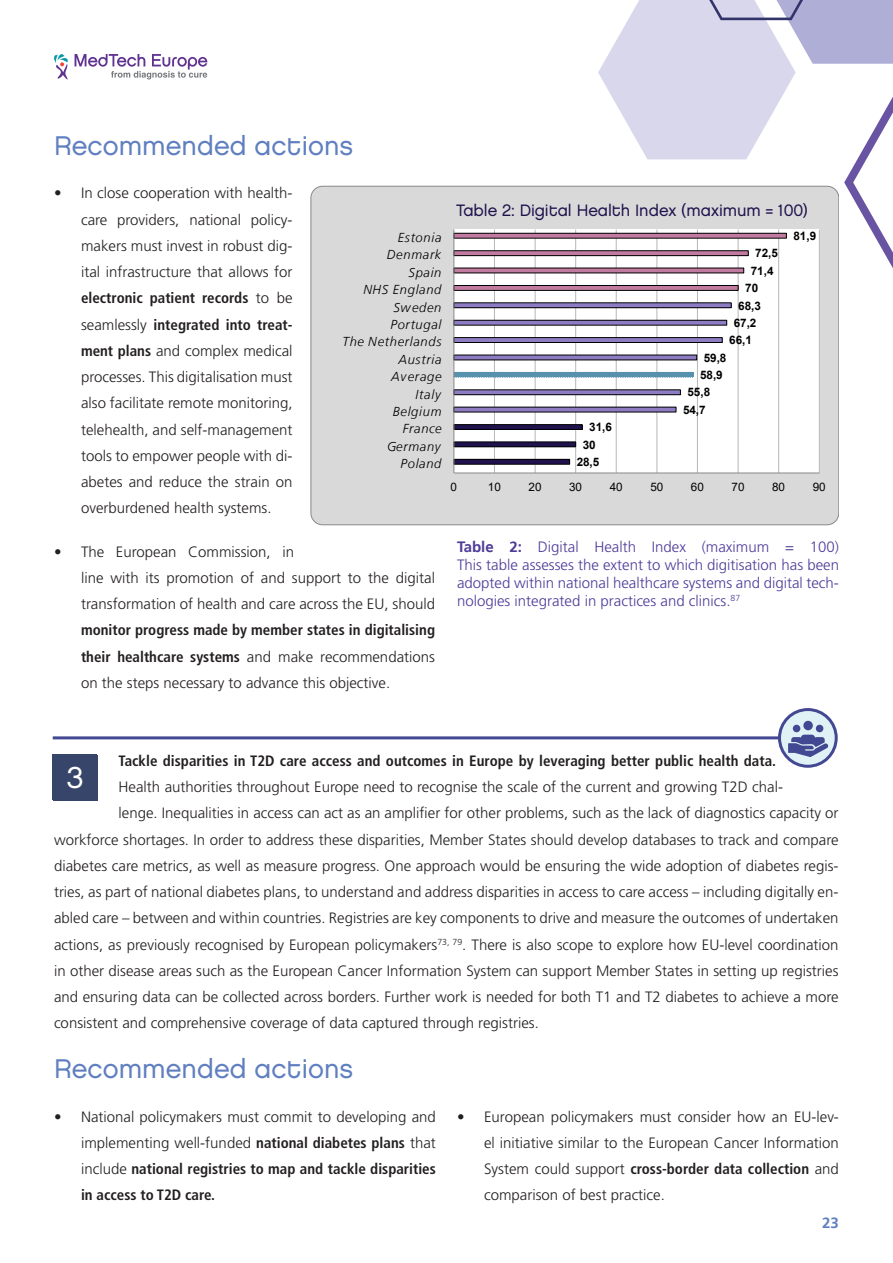
<style>
.page{position:relative;width:893px;height:1263px;background:#fff}
.page>*{position:absolute;margin:0;border:0;box-sizing:border-box;transform-origin:0 0}
.t1{font:30px "Chalet London Nineteen Eighty";color:#fff}
.Leipateksti{font:27px "Chalet London Nineteen Eighty";color:#607fc0}
.t2{font:16.5px "Chalet London Nineteen Eighty";letter-spacing:-.005em;color:#20124d}
.Leipateksti-2{font:300 15px/26.2px "Frutiger LT Std";color:#231f20;text-align:justify}
.Leipateksti-3{font:700 condensed 15px/26.2px "Frutiger LT Std";color:#231f20;text-align:justify}
.Leipateksti_tiivis{font:300 15px/18px "Frutiger LT Std";color:#4e3b98;text-align:justify}
.t3{font:700 15px "Frutiger LT";color:#607fc0}
.t4{font:italic 300 12.9px/17.4px "Frutiger LT";letter-spacing:.055em;color:#000;text-align:right}
.t5{font:700 11.7px "Arial";color:#000}
.t6{font:11.7px "Arial";color:#000}
.s1{font-weight:700;font-stretch:condensed}
.s2{font-family:"Frutiger LT";font-weight:700}
.s3{font-weight:300;font-stretch:normal}
</style>
<div class="page">
<svg style="left:75px;top:54px;width:132px;height:25px"></svg>
<svg style="left:54px;top:54px;width:14px;height:26px"></svg>
<hr style="left:53px;top:736px;width:769px;height:3px;background:#434892">
<svg style="left:779px;top:709px;width:57px;height:57px"></svg>
<div style="left:778px;top:708px;width:60px;height:60px;border:3px solid #434892;border-radius:50%"></div>
<div style="left:53px;top:755px;width:44px;height:45px;background:#38456b"></div>
<svg style="left:788px;top:735px;width:40px;height:22px"></svg>
<div style="left:803px;top:721px;width:10px;height:9px;background:#434892;border-radius:50%"></div>
<div style="left:816px;top:725px;width:7px;height:7px;background:#434892;border-radius:50%"></div>
<div style="left:793px;top:725px;width:7px;height:7px;background:#434892;border-radius:50%"></div>
<div style="left:311px;top:186px;width:528px;height:339px;background:#d9d9d9;border-radius:12px"></div>
<div style="left:454px;top:230px;width:365px;height:243px;background:#fff"></div>
<hr style="left:494px;top:230px;width:1px;height:243px;background:#b7b7b7">
<hr style="left:535px;top:230px;width:1px;height:243px;background:#b7b7b7">
<hr style="left:575px;top:230px;width:1px;height:243px;background:#b7b7b7">
<hr style="left:616px;top:230px;width:1px;height:243px;background:#b7b7b7">
<hr style="left:657px;top:230px;width:1px;height:243px;background:#b7b7b7">
<hr style="left:697px;top:230px;width:1px;height:243px;background:#b7b7b7">
<hr style="left:738px;top:230px;width:1px;height:243px;background:#b7b7b7">
<hr style="left:778px;top:230px;width:1px;height:243px;background:#b7b7b7">
<hr style="left:819px;top:230px;width:1px;height:243px;background:#b7b7b7">
<div style="left:454px;top:233px;width:332px;height:5px;background:#c27ba0"></div>
<div style="left:454px;top:233px;width:333px;height:6px;border:1px solid #000"></div>
<div style="left:454px;top:251px;width:294px;height:5px;background:#c27ba0"></div>
<div style="left:454px;top:250px;width:295px;height:6px;border:1px solid #000"></div>
<div style="left:454px;top:268px;width:290px;height:5px;background:#c27ba0"></div>
<div style="left:454px;top:285px;width:284px;height:5px;background:#c27ba0"></div>
<div style="left:454px;top:285px;width:285px;height:6px;border:1px solid #000"></div>
<div style="left:454px;top:303px;width:277px;height:5px;background:#8e7cc3"></div>
<div style="left:454px;top:302px;width:278px;height:6px;border:1px solid #000"></div>
<div style="left:454px;top:320px;width:273px;height:5px;background:#8e7cc3"></div>
<div style="left:454px;top:320px;width:273px;height:6px;border:1px solid #000"></div>
<hr style="left:454px;top:338px;width:268px;height:4px;background:#8e7cc3">
<div style="left:454px;top:337px;width:269px;height:6px;border:1px solid #000"></div>
<div style="left:454px;top:355px;width:243px;height:5px;background:#8e7cc3"></div>
<div style="left:454px;top:372px;width:239px;height:5px;background:#5891ad"></div>
<div style="left:454px;top:372px;width:239px;height:6px;border:1px dashed #5891ad"></div>
<div style="left:454px;top:390px;width:226px;height:5px;background:#8e7cc3"></div>
<div style="left:454px;top:389px;width:227px;height:6px;border:1px solid #000"></div>
<div style="left:454px;top:407px;width:222px;height:5px;background:#8e7cc3"></div>
<hr style="left:454px;top:425px;width:128px;height:4px;background:#20124d">
<div style="left:454px;top:424px;width:129px;height:6px;border:1px solid #000"></div>
<div style="left:454px;top:442px;width:122px;height:5px;background:#20124d"></div>
<div style="left:454px;top:441px;width:122px;height:6px;border:1px solid #000"></div>
<div style="left:454px;top:459px;width:116px;height:5px;background:#20124d"></div>
<div style="left:454px;top:459px;width:116px;height:6px;border:1px solid #000"></div>
<hr style="left:454px;top:473px;width:365px;height:1px;background:#898989">
<hr style="left:454px;top:230px;width:1px;height:243px;background:#898989">
<svg style="left:598px;top:0;width:295px;height:268px"></svg>
<p class="Leipateksti" style="left:54px;top:129px;width:301px">Recommended actions</p>
<p class="Leipateksti-2" style="left:81px;top:180px;width:213px;text-indent:-27px">• In close cooperation with health&shy;care providers, national policy&shy;makers must invest in robust dig&shy;ital infrastructure that allows for <span class="s1">electronic patient records</span> to be seamlessly <span class="s1">integrated into treat&shy;ment plans</span> and complex medical processes. This digitalisation must also facilitate remote monitoring, telehealth, and self-management tools to empower people with di&shy;abetes and reduce the strain on overburdened health systems.</p>
<p class="Leipateksti-2" style="left:81px;top:538px;width:356px;text-align:left;text-indent:-27px">• The European Commission, in<br>line with its promotion of and support to the digital transformation of health and care across the EU, should <span class="s1">monitor progress made by member states in digitalising their healthcare systems</span> and make recommendations on the steps necessary to advance this objective.</p>
<p class="t4" style="left:343px;top:229px;width:101px">Estonia<br>Denmark<br>Spain<br>NHS England<br>Sweden<br>Portugal<br>The Netherlands<br>Austria<br>Average<br>Italy<br>Belgium<br>France<br>Germany<br>Poland</p>
<p class="t2" style="left:456px;top:200px;width:353px">Table 2: Digital Health Index (maximum = 100)</p>
<p class="t5" style="left:589px;top:419px;width:24px">31,6</p>
<p class="t5" style="left:583px;top:436px;width:14px">30</p>
<p class="t5" style="left:577px;top:454px;width:24px">28,5</p>
<p class="t5" style="left:755px;top:245px;width:24px">72,5</p>
<p class="t5" style="left:751px;top:262px;width:24px">71,4</p>
<p class="t5" style="left:745px;top:280px;width:14px">70</p>
<p class="t5" style="left:738px;top:297px;width:24px">68,3</p>
<p class="t5" style="left:734px;top:315px;width:24px">67,2</p>
<p class="t5" style="left:729px;top:332px;width:24px">66,1</p>
<p class="t5" style="left:704px;top:349px;width:24px">59,8</p>
<p class="t5" style="left:700px;top:367px;width:24px">58,9</p>
<p class="t5" style="left:687px;top:384px;width:24px">55,8</p>
<p class="t5" style="left:683px;top:401px;width:24px">54,7</p>
<p class="t5" style="left:793px;top:228px;width:24px">81,9</p>
<p class="t6" style="left:451px;top:478px;width:8px">0</p>
<p class="t6" style="left:488px;top:478px;width:14px">10</p>
<p class="t6" style="left:529px;top:478px;width:14px">20</p>
<p class="t6" style="left:569px;top:478px;width:14px">30</p>
<p class="t6" style="left:610px;top:478px;width:14px">40</p>
<p class="t6" style="left:650px;top:478px;width:14px">50</p>
<p class="t6" style="left:691px;top:478px;width:14px">60</p>
<p class="t6" style="left:732px;top:478px;width:14px">70</p>
<p class="t6" style="left:772px;top:478px;width:14px">80</p>
<p class="t6" style="left:813px;top:478px;width:14px">90</p>
<p class="Leipateksti_tiivis" style="left:457px;top:538px;width:383px"><span class="s2">Table 2:</span> Digital Health Index (maximum = 100)<br>This table assesses the extent to which digitisation has been adopted within national healthcare systems and digital tech&shy;nologies integrated in practices and clinics.<sup>87</sup></p>
<p class="Leipateksti-3" style="left:119px;top:747px;width:659px">Tackle disparities in T2D care access and outcomes in Europe by leveraging better public health data.</p>
<p class="Leipateksti-2" style="left:119px;top:774px;width:666px">Health authorities throughout Europe need to recognise the scale of the current and growing T2D chal-</p>
<p class="Leipateksti-2" style="left:119px;top:800px;width:721px">lenge. Inequalities in access can act as an amplifier for other problems, such as the lack of diagnostics capacity or</p>
<p class="Leipateksti-2" style="left:54px;top:826px;width:786px">workforce shortages. In order to address these disparities, Member States should develop databases to track and compare</p>
<p class="Leipateksti-2" style="left:54px;top:853px;width:786px">diabetes care metrics, as well as measure progress. One approach would be ensuring the wide adoption of diabetes regis-</p>
<p class="Leipateksti-2" style="left:54px;top:879px;width:786px">tries, as part of national diabetes plans, to understand and address disparities in access to care access – including digitally en-</p>
<p class="Leipateksti-2" style="left:54px;top:905px;width:786px">abled care – between and within countries. Registries are key components to drive and measure the outcomes of undertaken</p>
<p class="Leipateksti-2" style="left:54px;top:931px;width:786px">actions, as previously recognised by European policymakers<sup>73,</sup> <sup>79</sup>. There is also scope to explore how EU-level coordination</p>
<p class="Leipateksti-2" style="left:54px;top:958px;width:786px">in other disease areas such as the European Cancer Information System can support Member States in setting up registries</p>
<p class="Leipateksti-2" style="left:54px;top:984px;width:786px">and ensuring data can be collected across borders. Further work is needed for both T1 and T2 diabetes to achieve a more</p>
<p class="Leipateksti-2" style="left:54px;top:1010px;width:486px">consistent and comprehensive coverage of data captured through registries.</p>
<p class="t1" style="left:66px;top:759px;width:19px">3</p>
<p class="Leipateksti" style="left:54px;top:1052px;width:301px">Recommended actions</p>
<p class="Leipateksti-3" style="left:81px;top:1103px;width:356px;text-indent:-27px"><span class="s3">• National policymakers must commit to developing and implementing well-funded</span> national diabetes plans <span class="s3">that include</span> national registries to map and tackle disparities in access to T2D care.</p>
<p class="Leipateksti-2" style="left:484px;top:1103px;width:356px;text-indent:-27px">• European policymakers must consider how an EU-lev&shy;el initiative similar to the European Cancer Information System could support <span class="s1">cross-border data collection</span> and comparison of best practice.</p>
<p class="t3" style="left:822px;top:1214px;width:18px">23</p>
</div>
